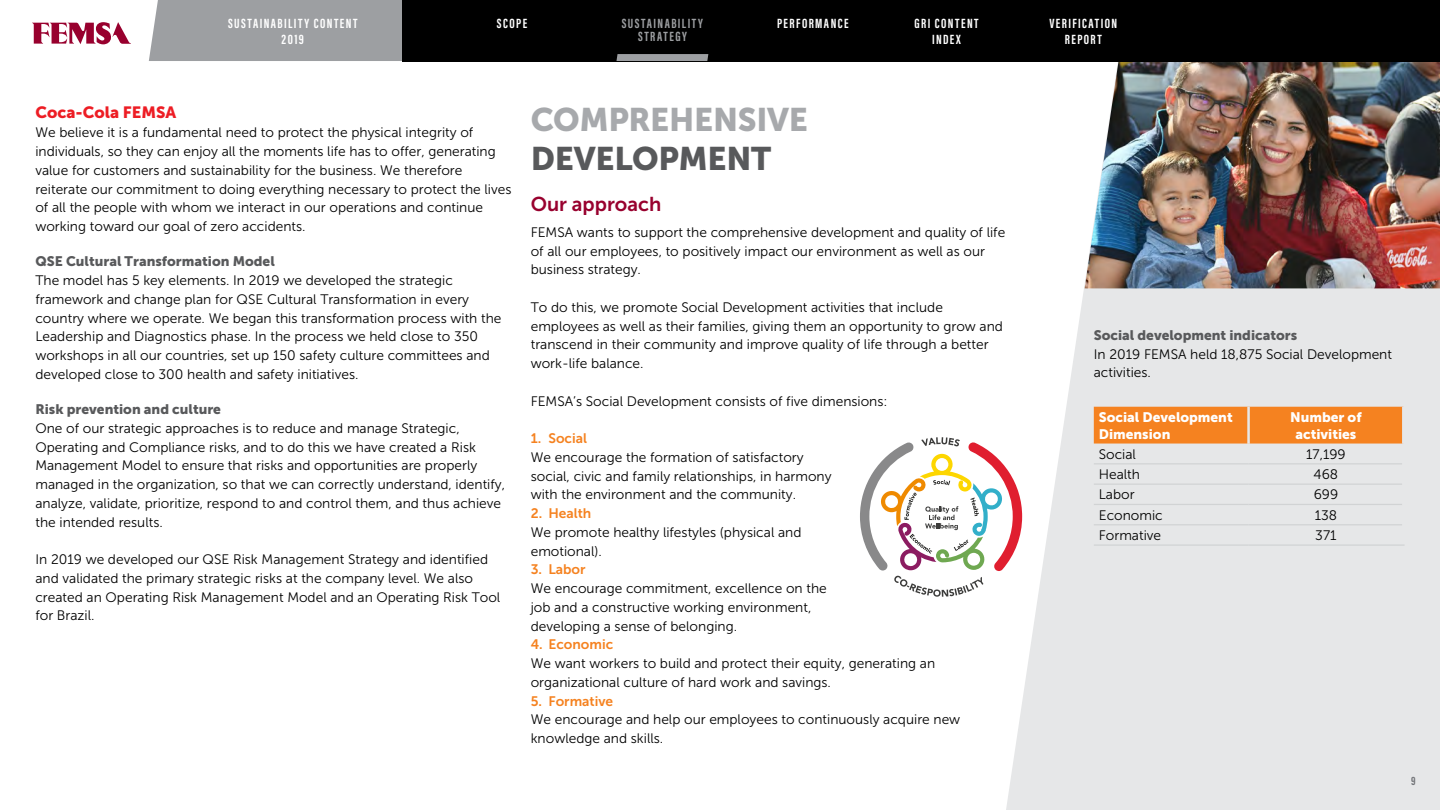
<style>
.page{position:relative;width:1440px;height:810px;background:#fff}
.page>*{position:absolute;margin:0;border:0;box-sizing:border-box;transform-origin:0 0}
.t1{font:32.5px "Museo Sans 900";letter-spacing:-.01em;color:#a7a9ac}
.t2{font:32.5px "Museo Sans 900";letter-spacing:-.01em;color:#58595b}
.t3{font:20px "Museo Sans 700";color:#98002e}
.t4{font:16.25px "Museo Sans 900";color:#ed1d24}
.t5{font:13.75px/18.8px "Museo Sans 300";color:#000}
.t6{font:13.75px "Museo Sans 900";color:#58595b}
.t7{font:700 13.75px/16.5px "Acumin Pro Extra Cond";letter-spacing:.11em;color:#fff;text-align:center}
.t8{font:13.75px "Museo Sans 700";color:#f58220}
.t9{font:13.75px/16.5px "Museo Sans 900";color:#fff}
.t10{font:700 13.75px/13.5px "Acumin Pro Extra Cond";letter-spacing:.11em;color:#9d9fa2;text-align:center}
.t11{font:700 12.5px "Acumin Pro Extra Cond";color:#808285}
</style>
<div class="page">
<svg style="left:1006px;top:61px;width:434px;height:749px;fill:#e6e7e8"></svg>
<div style="left:1094px;top:407px;width:308px;height:37px;background:#f58220"></div>
<hr style="left:1247px;top:407px;width:3px;height:37px;background:#e6e7e8">
<hr style="left:1402px;top:407px;width:3px;height:37px;background:#e6e7e8">
<hr style="left:1247px;top:444px;width:3px;height:19px;background:#e6e7e8">
<hr style="left:1402px;top:444px;width:3px;height:20px;background:#e6e7e8">
<hr style="left:1247px;top:464px;width:3px;height:20px;background:#e6e7e8">
<hr style="left:1402px;top:464px;width:3px;height:20px;background:#e6e7e8">
<hr style="left:1247px;top:485px;width:3px;height:19px;background:#e6e7e8">
<hr style="left:1402px;top:484px;width:3px;height:20px;background:#e6e7e8">
<hr style="left:1247px;top:505px;width:3px;height:19px;background:#e6e7e8">
<hr style="left:1402px;top:504px;width:3px;height:21px;background:#e6e7e8">
<hr style="left:1247px;top:525px;width:3px;height:19px;background:#e6e7e8">
<hr style="left:1402px;top:525px;width:3px;height:19px;background:#e6e7e8">
<hr style="left:1094px;top:463px;width:155px;height:1px;background:#d1d3d4">
<hr style="left:1094px;top:484px;width:155px;height:1px;background:#d1d3d4">
<hr style="left:1094px;top:504px;width:155px;height:1px;background:#d1d3d4">
<hr style="left:1094px;top:524px;width:155px;height:1px;background:#d1d3d4">
<hr style="left:1094px;top:544px;width:155px;height:2px;background:#d1d3d4">
<hr style="left:1249px;top:463px;width:153px;height:1px;background:#d1d3d4">
<hr style="left:1249px;top:484px;width:153px;height:1px;background:#d1d3d4">
<hr style="left:1249px;top:504px;width:153px;height:1px;background:#d1d3d4">
<hr style="left:1249px;top:524px;width:153px;height:1px;background:#d1d3d4">
<hr style="left:1249px;top:544px;width:156px;height:2px;background:#d1d3d4">
<svg style="left:860px;top:437px;width:162px;height:160px"></svg>
<img style="left:1085px;top:61px;width:355px;height:227px">
<div style="left:149px;top:0;width:254px;height:61px;background:#9d9fa2"></div>
<div style="left:403px;top:0;width:1037px;height:61px;background:#000"></div>
<svg style="left:32px;top:22px;width:99px;height:22px"></svg>
<svg style="left:616px;top:54px;width:92px;height:7px"></svg>
<p class="t7" style="left:228px;top:15px;width:131px">SUSTAINABILITY CONTENT<br>2019</p>
<p class="t7" style="left:497px;top:15px;width:32px">SCOPE</p>
<p class="t7" style="left:1049px;top:15px;width:69px">VERIFICATION<br>REPORT</p>
<p class="t10" style="left:622px;top:16px;width:83px">SUSTAINABILITY<br>STRATEGY</p>
<p class="t7" style="left:777px;top:15px;width:73px">PERFORMANCE</p>
<p class="t7" style="left:915px;top:15px;width:66px">GRI CONTENT<br>INDEX</p>
<p class="t4" style="left:35px;top:104px;width:142px">Coca-Cola FEMSA</p>
<p class="t5" style="left:35px;top:123px;width:477px">We believe it is a fundamental need to protect the physical integrity of individuals, so they can enjoy all the moments life has to offer, generating value for customers and sustainability for the business. We therefore reiterate our commitment to doing everything necessary to protect the lives of all the people with whom we interact in our operations and continue working toward our goal of zero accidents.</p>
<p class="t6" style="left:35px;top:254px;width:241px">QSE Cultural Transformation Model</p>
<p class="t5" style="left:35px;top:271px;width:468px">The model has 5 key elements. In 2019 we developed the strategic framework and change plan for QSE Cultural Transformation in every country where we operate. We began this transformation process with the Leadership and Diagnostics phase. In the process we held close to 350 workshops in all our countries, set up 150 safety culture committees and developed close to 300 health and safety initiatives.</p>
<p class="t6" style="left:35px;top:401px;width:187px">Risk prevention and culture</p>
<p class="t5" style="left:35px;top:419px;width:471px">One of our strategic approaches is to reduce and manage Strategic, Operating and Compliance risks, and to do this we have created a Risk Management Model to ensure that risks and opportunities are properly managed in the organization, so that we can correctly understand, identify, analyze, validate, prioritize, respond to and control them, and thus achieve the intended results.</p>
<p class="t5" style="left:35px;top:550px;width:466px">In 2019 we developed our QSE Risk Management Strategy and identified and validated the primary strategic risks at the company level. We also created an Operating Risk Management Model and an Operating Risk Tool for Brazil.</p>
<h1 class="t1" style="left:531px;top:101px;width:279px">COMPREHENSIVE</h1>
<h1 class="t2" style="left:531px;top:140px;width:242px">DEVELOPMENT</h1>
<h2 class="t3" style="left:531px;top:193px;width:132px">Our approach</h2>
<p class="t5" style="left:531px;top:223px;width:476px">FEMSA wants to support the comprehensive development and quality of life of all our employees, to positively impact our environment as well as our business strategy.</p>
<p class="t5" style="left:531px;top:298px;width:474px">To do this, we promote Social Development activities that include employees as well as their families, giving them an opportunity to grow and transcend in their community and improve quality of life through a better work-life balance.</p>
<p class="t5" style="left:531px;top:392px;width:358px">FEMSA’s Social Development consists of five dimensions:</p>
<p class="t8" style="left:531px;top:431px;width:58px">1. Social</p>
<p class="t5" style="left:531px;top:448px;width:302px">We encourage the formation of satisfactory social, civic and family relationships, in harmony with the environment and the community.</p>
<p class="t8" style="left:531px;top:506px;width:62px">2. Health</p>
<p class="t5" style="left:531px;top:523px;width:272px">We promote healthy lifestyles (physical and emotional).</p>
<p class="t8" style="left:531px;top:562px;width:56px">3. Labor</p>
<p class="t5" style="left:531px;top:579px;width:298px">We encourage commitment, excellence on the job and a constructive working environment, developing a sense of belonging.</p>
<p class="t8" style="left:531px;top:637px;width:84px">4. Economic</p>
<p class="t5" style="left:531px;top:654px;width:406px">We want workers to build and protect their equity, generating an organizational culture of hard work and savings.</p>
<p class="t8" style="left:531px;top:693px;width:84px">5. Formative</p>
<p class="t5" style="left:531px;top:710px;width:431px">We encourage and help our employees to continuously acquire new knowledge and skills.</p>
<p class="t6" style="left:1094px;top:327px;width:205px">Social development indicators</p>
<p class="t5" style="left:1094px;top:345px;width:300px">In 2019 FEMSA held 18,875 Social Development activities.</p>
<p class="t9" style="left:1099px;top:409px;width:135px">Social Development<br>Dimension</p>
<p class="t9" style="left:1290px;top:409px;width:73px;text-align:center">Number of activities</p>
<p class="t5" style="left:1099px;top:445px;width:39px">Social</p>
<p class="t5" style="left:1306px;top:445px;width:41px">17,199</p>
<p class="t5" style="left:1099px;top:465px;width:43px">Health</p>
<p class="t5" style="left:1314px;top:465px;width:26px">468</p>
<p class="t5" style="left:1099px;top:485px;width:37px">Labor</p>
<p class="t5" style="left:1314px;top:485px;width:26px">699</p>
<p class="t5" style="left:1099px;top:506px;width:65px">Economic</p>
<p class="t5" style="left:1315px;top:506px;width:24px">138</p>
<p class="t5" style="left:1099px;top:526px;width:64px">Formative</p>
<p class="t5" style="left:1315px;top:526px;width:23px">371</p>
<p class="t11" style="left:1411px;top:773px;width:6px">9</p>
</div>
